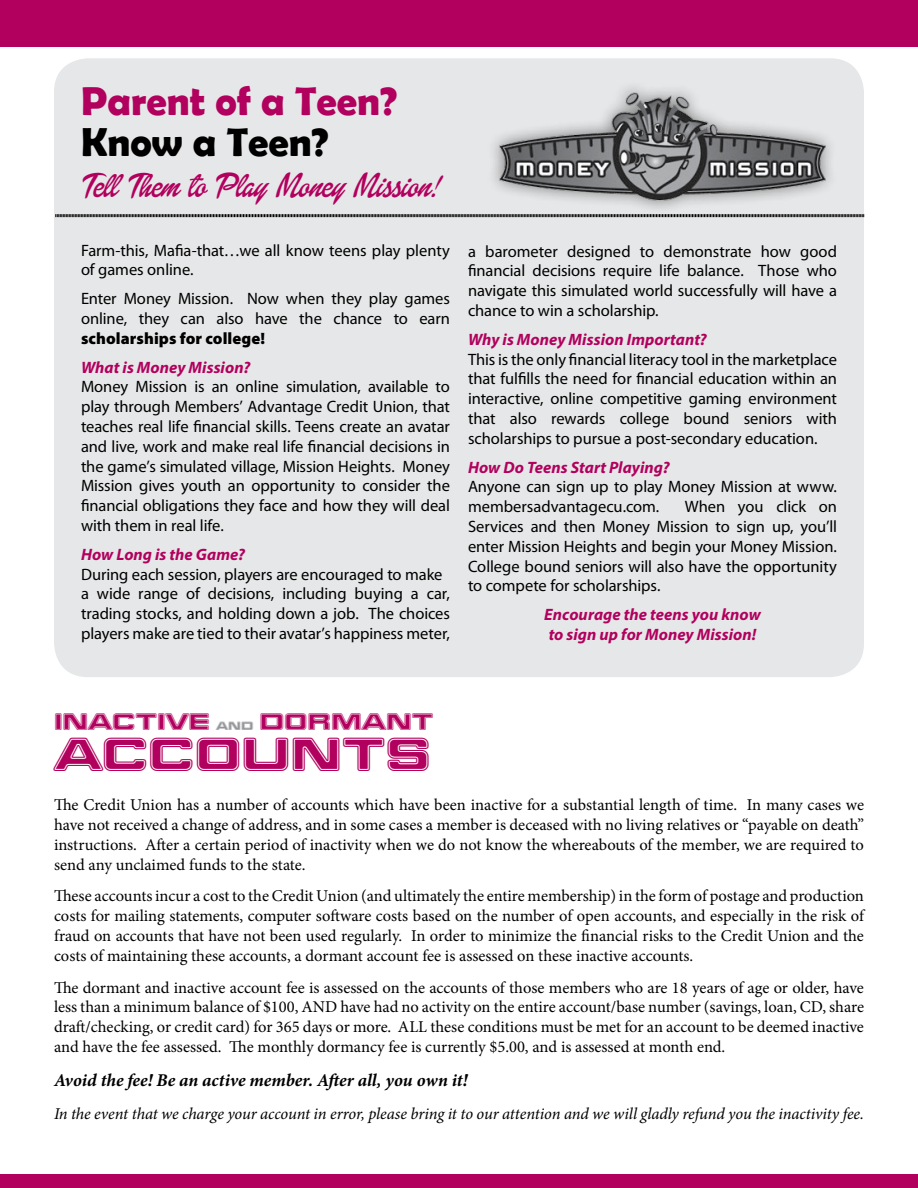
<style>
.page{position:relative;width:918px;height:1188px;background:#fff}
.page>*{position:absolute;margin:0;border:0;box-sizing:border-box;transform-origin:0 0}
.t1{font:700 expanded 48px "Millenium BT";color:#b1005d}
.t2{font:700 40.5px "Berlin Sans FB Demi";color:#b1005d}
.t3{font:700 40.5px "Berlin Sans FB Demi";color:#000}
.t4{font:34.5px "Dollie Script Personal Use";color:#b1005d}
.t5{font:700 expanded 24px "Millenium BT";color:#b1005d}
.t6{font:italic 700 18px "Minion Pro";letter-spacing:-.005em;color:#000}
.t7{font:16.5px/19.8px "Myriad Pro";letter-spacing:-.005em;color:#000}
.t8{font:16.5px/19.8px "Minion Pro";letter-spacing:-.005em;color:#000;text-align:justify}
.t9{font:italic 700 16.5px/19.8px "Myriad Pro";letter-spacing:.005em;color:#b1005d}
.t10{font:italic 16.5px "Minion Pro";letter-spacing:-.005em;color:#000}
.t11{font:900 16.5px "Myriad Pro";letter-spacing:.005em;color:#000}
.s1{font-size:12px;color:#939598}
</style>
<div class="page">
<div style="left:54px;top:58px;width:810px;height:619px;background:#e6e7e8;border-radius:34px"></div>
<div style="left:0;top:0;width:918px;height:47px;background:#b1005d"></div>
<div style="left:0;top:1174px;width:918px;height:14px;background:#b1005d"></div>
<div style="left:486px;top:79px;width:352px;height:136px;background:#000;opacity:.5"></div>
<img style="left:500px;top:92px;width:325px;height:109px">
<svg style="left:55px;top:214px;width:809px;height:4px;background:#727273"></svg>
<h2 class="t2" style="left:81px;top:78px;width:318px">Parent of a Teen?</h2>
<h2 class="t3" style="left:81px;top:118px;width:249px">Know a Teen?</h2>
<h3 class="t4" style="left:81px;top:166px;width:357px">Tell Them to Play Money Mission!</h3>
<p class="t7" style="left:81px;top:240px;width:371px">Farm-this, Mafia-that…we all know teens play plenty of games online.</p>
<p class="t7" style="left:81px;top:289px;width:371px">Enter Money Mission. Now when they play games online, they can also have the chance to earn</p>
<p class="t11" style="left:81px;top:327px;width:186px">scholarships for college!</p>
<p class="t9" style="left:81px;top:357px;width:171px">What is Money Mission?</p>
<p class="t7" style="left:81px;top:377px;width:371px;text-align:justify">Money Mission is an online simulation, available to play through Members’ Advantage Credit Union, that teaches real life financial skills. Teens create an avatar and live, work and make real life financial decisions in the game’s simulated village, Mission Heights. Money Mission gives youth an opportunity to consider the financial obligations they face and how they will deal with them in real life.</p>
<p class="t9" style="left:81px;top:544px;width:166px">How Long is the Game?</p>
<p class="t7" style="left:81px;top:564px;width:371px">During each session, players are encouraged to make a wide range of decisions, including buying a car, trading stocks, and holding down a job. The choices players make are tied to their avatar’s happiness meter,</p>
<p class="t7" style="left:468px;top:241px;width:371px;text-align:justify">a barometer designed to demonstrate how good financial decisions require life balance. Those who navigate this simulated world successfully will have a chance to win a scholarship.</p>
<p class="t9" style="left:468px;top:329px;width:240px">Why is Money Mission Important?</p>
<p class="t7" style="left:468px;top:349px;width:371px;text-align:justify">This is the only financial literacy tool in the marketplace that fulfills the need for financial education within an interactive, online competitive gaming environment that also rewards college bound seniors with scholarships to pursue a post-secondary education.</p>
<p class="t9" style="left:468px;top:457px;width:203px">How Do Teens Start Playing?</p>
<p class="t7" style="left:468px;top:477px;width:370px">Anyone can sign up to play Money Mission at www. membersadvantagecu.com.</p>
<p class="t7" style="left:468px;top:497px;width:371px;text-align:justify;text-indent:217px">When you click on Services and then Money Mission to sign up, you’ll enter Mission Heights and begin your Money Mission.<br>College bound seniors will also have the opportunity to compete for scholarships.</p>
<p class="t9" style="left:544px;top:604px;width:218px">Encourage the teens you know to sign up for Money Mission!</p>
<h3 class="t5" style="left:54px;top:706px;width:381px">INACTIVE <span class="s1">AND</span> DORMANT</h3>
<h1 class="t1" style="left:54px;top:722px;width:378px">ACCOUNTS</h1>
<p class="t8" style="left:54px;top:795px;width:812px">The Credit Union has a number of accounts which have been inactive for a substantial length of time. In many cases we have not received a change of address, and in some cases a member is deceased with no living relatives or “payable on death” instructions. After a certain period of inactivity when we do not know the whereabouts of the member, we are required to send any unclaimed funds to the state.</p>
<p class="t8" style="left:54px;top:886px;width:812px">These accounts incur a cost to the Credit Union (and ultimately the entire membership) in the form of postage and production costs for mailing statements, computer software costs based on the number of open accounts, and especially in the risk of fraud on accounts that have not been used regularly. In order to minimize the financial risks to the Credit Union and the costs of maintaining these accounts, a dormant account fee is assessed on these inactive accounts.</p>
<p class="t8" style="left:54px;top:977px;width:812px">The dormant and inactive account fee is assessed on the accounts of those members who are 18 years of age or older, have less than a minimum balance of $100, AND have had no activity on the entire account/base number (savings, loan, CD, share draft/checking, or credit card) for 365 days or more. ALL these conditions must be met for an account to be deemed inactive and have the fee assessed. The monthly dormancy fee is currently $5.00, and is assessed at month end.</p>
<p class="t6" style="left:54px;top:1067px;width:415px">Avoid the fee! Be an active member. After all, you own it!</p>
<p class="t10" style="left:54px;top:1103px;width:811px">In the event that we charge your account in error, please bring it to our attention and we will gladly refund you the inactivity fee.</p>
</div>
